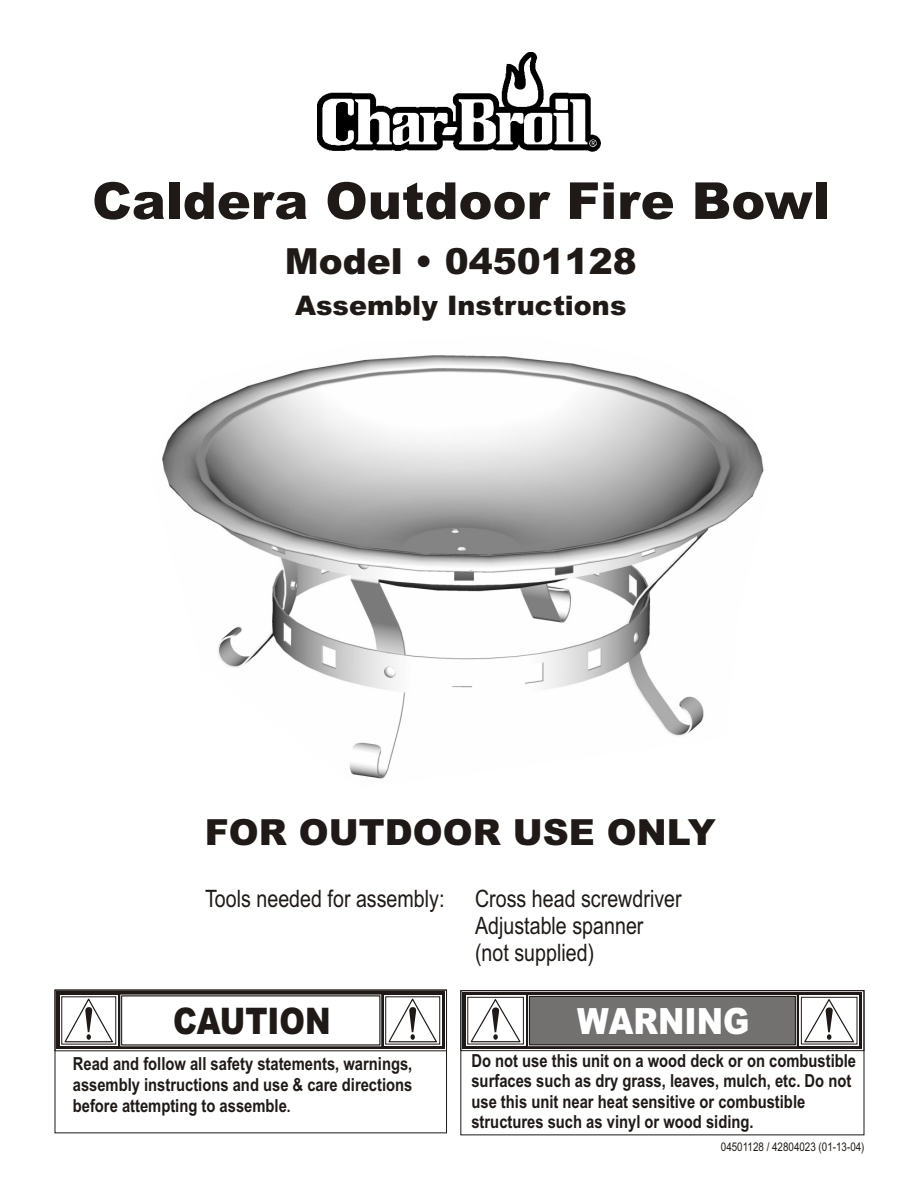
<style>
.page{position:relative;width:918px;height:1188px;background:#fff}
.page>*{position:absolute;margin:0;border:0;box-sizing:border-box;transform-origin:0 0}
.t1{font:900 51px "Arial";color:#1f1a17}
.t2{font:900 36.6px "Arial";color:#1f1a17;scale:.84 1}
.t3{font:900 36.15px "Arial";color:#fff;scale:.87 1}
.t4{font:900 36px "Arial";color:#1f1a17}
.t5{font:900 27px "Arial";color:#1f1a17}
.t6{font:24px/27.2px "Arial Narrow";color:#1f1a17}
.t7{font:700 18px/20.5px "Arial Narrow";color:#1f1a17;text-align:justify}
.t8{font:12px "Arial Narrow";color:#1f1a17}
.s1{font-size:16.5px}
</style>
<div class="page">
<img style="left:162px;top:355px;width:602px;height:424px">
<svg style="left:57px;top:992px;width:388px;height:57px;background:#403b39"></svg>
<svg style="left:60px;top:995px;width:57px;height:51px"></svg>
<div style="left:384px;top:995px;width:57px;height:51px;background:#73706e"></div>
<div style="left:385px;top:996px;width:55px;height:48px;border:1px solid #1f1a17"></div>
<svg style="left:387px;top:998px;width:51px;height:45px;background:#e1e0e0"></svg>
<svg style="left:63px;top:998px;width:51px;height:45px"></svg>
<div style="left:121px;top:996px;width:259px;height:49px;background:#fff"></div>
<div style="left:55px;top:990px;width:392px;height:143px;border:1px solid #1f1a17"></div>
<div style="left:460px;top:990px;width:404px;height:61px;border:1px solid #1f1a17"></div>
<svg style="left:463px;top:992px;width:399px;height:57px;background:#312d2a"></svg>
<div style="left:466px;top:996px;width:59px;height:50px;background:#848280"></div>
<div style="left:467px;top:997px;width:57px;height:47px;border:1px solid #1f1a17"></div>
<div style="left:800px;top:996px;width:59px;height:50px;background:#848280"></div>
<div style="left:801px;top:997px;width:56px;height:47px;border:1px solid #1f1a17"></div>
<div style="left:528px;top:995px;width:269px;height:51px;border:1px solid #fff"></div>
<svg style="left:803px;top:998px;width:53px;height:45px;background:#e2e1e1"></svg>
<svg style="left:469px;top:998px;width:53px;height:45px;background:#e2e1e1"></svg>
<div style="left:529px;top:996px;width:267px;height:49px;background:#737070;border:1px solid #1f1a17"></div>
<div style="left:460px;top:990px;width:404px;height:145px;border:1px solid #1f1a17"></div>
<img style="left:317px;top:52px;width:284px;height:100px">
<h1 class="t1" style="left:92px;top:182px;width:739px">Caldera Outdoor Fire Bowl</h1>
<h3 class="t4" style="left:285px;top:249px;width:354px">Model • 04501128</h3>
<h3 class="t5" style="left:295px;top:296px;width:333px">Assembly Instructions</h3>
<h3 class="t4" style="left:205px;top:819px;width:513px">FOR OUTDOOR USE ONLY</h3>
<h3 class="t6" style="left:205px;top:887px;width:241px">Tools needed for assembly:</h3>
<h3 class="t6" style="left:475px;top:887px;width:208px">Cross head screwdriver<br>Adjustable spanner (not supplied)</h3>
<h2 class="t2" style="left:173px;top:1007px;width:189px">CAUTION</h2>
<h3 class="t3" style="left:577px;top:1008px;width:200px">WARNING</h3>
<p class="t7" style="left:471px;top:1052px;width:386px;text-align:left">Do not use this unit on a wood deck or on combustible surfaces such as dry grass, leaves, mulch, etc. Do not use this unit near heat sensitive or combustible structures such as vinyl or wood siding.</p>
<p class="t7" style="left:73px;top:1056px;width:341px">Read and follow all safety statements, warnings, assembly instructions and use &amp; care directions before attempting to assemble<span class="s1">.</span></p>
<p class="t8" style="left:721px;top:1143px;width:145px">04501128 / 42804023 (01-13-04)</p>
</div>
